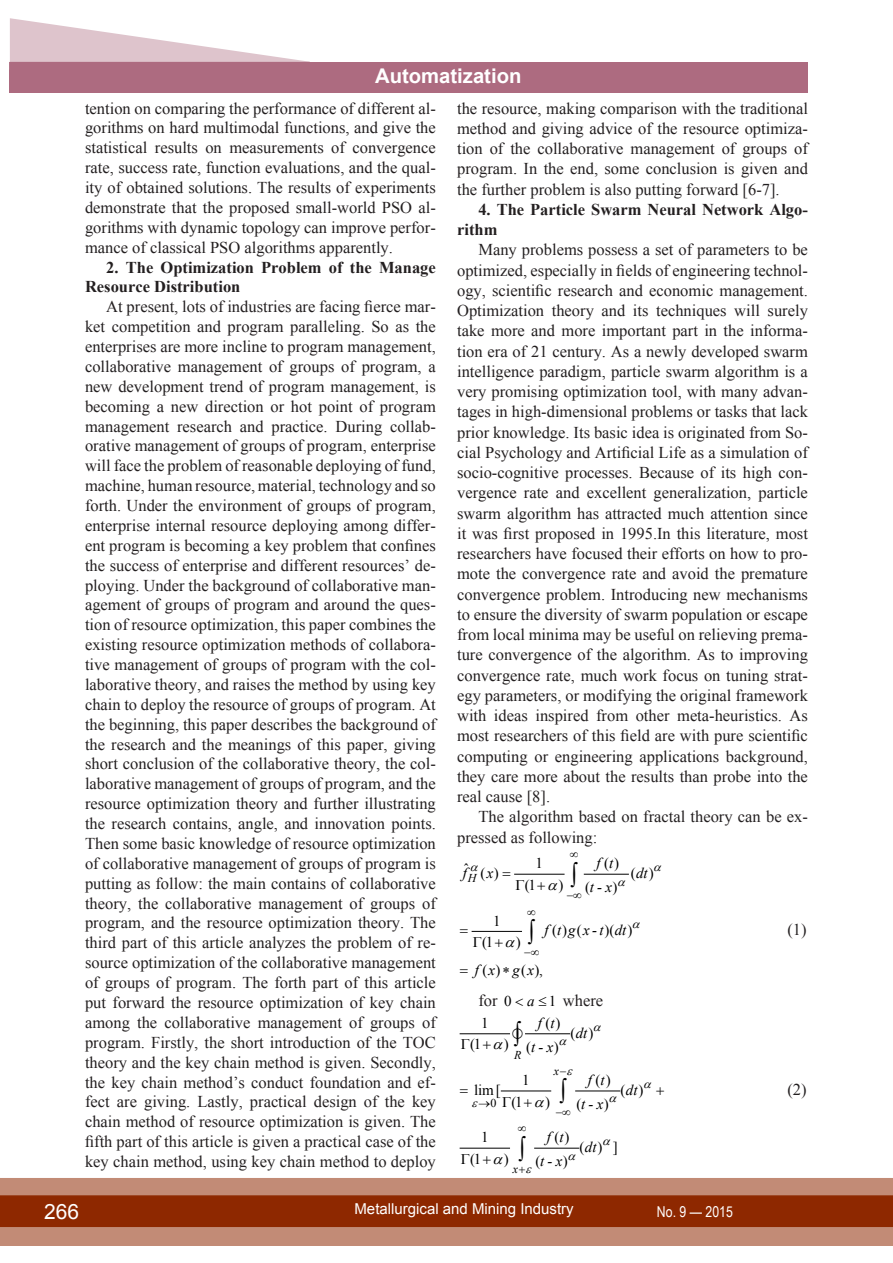
<style>
.page{position:relative;width:893px;height:1263px;background:#fff}
.page>*{position:absolute;margin:0;border:0;box-sizing:border-box;transform-origin:0 0}
.t1{font:21px "Arial";color:#fff}
.t2{font:700 20.25px "Arial";color:#fff}
.ОСНОВНОЙ{font:16.5px/20px "Times New Roman";color:#231f20;text-align:justify}
.ОСНОВНОЙ-2{font:700 16.5px/19.8px "Times New Roman";color:#231f20}
.Формула{font:16.5px "Times New Roman";color:#231f20}
.t3{font:15px "Times New Roman";color:#000}
.t4{font:italic 15px "Times New Roman";letter-spacing:.235em;color:#000}
.t5{font:15px "Arial";color:#fff}
.t6{font:15px "Arial Narrow";color:#fff}
.t7{font:italic 12px "Times New Roman";color:#000}
.t8{font:12px "Times New Roman";color:#000}
.s1{font-style:normal}
.s2{font-size:15px;color:#000}
.s3{font-style:italic;font-size:15px;color:#000}
.s4{color:#000}
.s5{font-style:italic}
</style>
<div class="page">
<div style="left:0;top:1178px;width:893px;height:68px;background:#c28b76"></div>
<div style="left:0;top:1195px;width:893px;height:32px;background:#8e2800;border:2px solid #8e2800"></div>
<div style="left:10px;top:62px;width:798px;height:30px;background:#ad6b80"></div>
<svg style="left:10px;top:18px;width:300px;height:44px"></svg>
<svg style="left:892px;top:1178px;width:1px;height:68px"></svg>
<hr style="left:515px;top:874px;width:49px;height:1px;background:#000">
<hr style="left:584px;top:874px;width:44px;height:1px;background:#000">
<hr style="left:472px;top:931px;width:49px;height:1px;background:#000">
<hr style="left:460px;top:1033px;width:49px;height:1px;background:#000">
<hr style="left:525px;top:1033px;width:45px;height:1px;background:#000">
<hr style="left:501px;top:1090px;width:50px;height:1px;background:#000">
<hr style="left:576px;top:1090px;width:44px;height:1px;background:#000">
<hr style="left:460px;top:1148px;width:49px;height:1px;background:#000">
<hr style="left:535px;top:1148px;width:44px;height:1px;background:#000">
<svg style="left:471px;top:930px;width:10px;height:2px"></svg>
<p class="t2" style="left:375px;top:62px;width:148px">Automatization</p>
<p class="ОСНОВНОЙ" style="left:85px;top:98px;width:352px">tention on comparing the performance of different al&shy;gorithms on hard multimodal functions, and give the statistical results on measurements of convergence rate, success rate, function evaluations, and the qual&shy;ity of obtained solutions. The results of experiments demonstrate that the proposed small-world PSO al&shy;gorithms with dynamic topology can improve perfor&shy;mance of classical PSO algorithms apparently.</p>
<p class="ОСНОВНОЙ-2" style="left:85px;top:257px;width:352px;text-indent:21px">2. The Optimization Problem of the Manage<br>Resource Distribution</p>
<p class="ОСНОВНОЙ" style="left:85px;top:296px;width:352px;text-indent:21px">At present, lots of industries are facing fierce mar&shy;ket competition and program paralleling. So as the enterprises are more incline to program management, collaborative management of groups of program, a new development trend of program management, is becoming a new direction or hot point of program management research and practice. During collab&shy;orative management of groups of program, enterprise will face the problem of reasonable deploying of fund, machine, human resource, material, technology and so forth. Under the environment of groups of program, enterprise internal resource deploying among differ&shy;ent program is becoming a key problem that confines the success of enterprise and different resources’ de&shy;ploying. Under the background of collaborative man&shy;agement of groups of program and around the ques&shy;tion of resource optimization, this paper combines the existing resource optimization methods of collabora&shy;tive management of groups of program with the col&shy;laborative theory, and raises the method by using key chain to deploy the resource of groups of program. At the beginning, this paper describes the background of the research and the meanings of this paper, giving short conclusion of the collaborative theory, the col&shy;laborative management of groups of program, and the resource optimization theory and further illustrating the research contains, angle, and innovation points.<br>Then some basic knowledge of resource optimization of collaborative management of groups of program is putting as follow: the main contains of collaborative theory, the collaborative management of groups of program, and the resource optimization theory. The third part of this article analyzes the problem of re&shy;source optimization of the collaborative management of groups of program. The forth part of this article put forward the resource optimization of key chain among the collaborative management of groups of program. Firstly, the short introduction of the TOC theory and the key chain method is given. Secondly, the key chain method’s conduct foundation and ef&shy;fect are giving. Lastly, practical design of the key chain method of resource optimization is given. The fifth part of this article is given a practical case of the key chain method, using key chain method to deploy</p>
<p class="ОСНОВНОЙ" style="left:457px;top:98px;width:352px">the resource, making comparison with the traditional method and giving advice of the resource optimiza&shy;tion of the collaborative management of groups of program. In the end, some conclusion is given and the further problem is also putting forward [6-7].</p>
<p class="ОСНОВНОЙ-2" style="left:457px;top:199px;width:352px;line-height:20.2px;text-indent:21px">4. The Particle Swarm Neural Network Algo&shy;rithm</p>
<p class="ОСНОВНОЙ" style="left:457px;top:239px;width:352px;text-indent:21px">Many problems possess a set of parameters to be optimized, especially in fields of engineering technol&shy;ogy, scientific research and economic management.<br>Optimization theory and its techniques will surely take more and more important part in the informa&shy;tion era of 21 century. As a newly developed swarm intelligence paradigm, particle swarm algorithm is a very promising optimization tool, with many advan&shy;tages in high-dimensional problems or tasks that lack prior knowledge. Its basic idea is originated from So&shy;cial Psychology and Artificial Life as a simulation of socio-cognitive processes. Because of its high con&shy;vergence rate and excellent generalization, particle swarm algorithm has attracted much attention since it was first proposed in 1995.In this literature, most researchers have focused their efforts on how to pro&shy;mote the convergence rate and avoid the premature convergence problem. Introducing new mechanisms to ensure the diversity of swarm population or escape from local minima may be useful on relieving prema&shy;ture convergence of the algorithm. As to improving convergence rate, much work focus on tuning strat&shy;egy parameters, or modifying the original framework with ideas inspired from other meta-heuristics. As most researchers of this field are with pure scientific computing or engineering applications background, they care more about the results than probe into the real cause [8].</p>
<p class="ОСНОВНОЙ" style="left:457px;top:806px;width:352px;text-indent:21px">The algorithm based on fractal theory can be ex&shy;pressed as following:</p>
<p class="t3" style="left:536px;top:853px;width:9px">1</p>
<p class="t3" style="left:604px;top:853px;width:17px">( )</p>
<p class="t4" style="left:596px;top:853px;width:18px">f t</p>
<p class="t3" style="left:464px;top:863px;width:36px">ˆ ()</p>
<p class="t3" style="left:631px;top:863px;width:25px">( )</p>
<p class="t3" style="left:525px;top:875px;width:13px">(1</p>
<p class="t3" style="left:558px;top:875px;width:6px">)</p>
<p class="t4" style="left:585px;top:877px;width:34px"><span class="s1">(</span>t-x<span class="s1">)</span></p>
<p class="t3" style="left:493px;top:910px;width:9px">1</p>
<p class="t3" style="left:552px;top:920px;width:31px">() (</p>
<p class="t3" style="left:604px;top:920px;width:29px">)( )</p>
<p class="t3" style="left:482px;top:932px;width:13px">(1</p>
<p class="t3" style="left:516px;top:932px;width:6px">)</p>
<p class="t3" style="left:482px;top:960px;width:29px">( )∗</p>
<p class="t3" style="left:521px;top:960px;width:23px">( ),</p>
<p class="t4" style="left:463px;top:862px;width:6px">f</p>
<p class="t4" style="left:487px;top:862px;width:8px">x</p>
<p class="t4" style="left:636px;top:862px;width:13px">dt</p>
<p class="t7" style="left:468px;top:870px;width:10px">H</p>
<p class="Формула" style="left:787px;top:918px;width:21px">(1)</p>
<p class="t4" style="left:544px;top:920px;width:84px">ftgx-t dt</p>
<p class="t4" style="left:475px;top:960px;width:61px">fx gx</p>
<p class="ОСНОВНОЙ" style="left:478px;top:991px;width:35px">for <span class="s2">0</span></p>
<p class="ОСНОВНОЙ" style="left:527px;top:991px;width:78px"><span class="s3">a</span> <span class="s4">≤</span> <span class="s2">1</span> where</p>
<p class="t3" style="left:481px;top:1013px;width:9px">1</p>
<p class="t3" style="left:545px;top:1013px;width:17px">( )</p>
<p class="t4" style="left:538px;top:1012px;width:18px">f t</p>
<p class="t3" style="left:570px;top:1022px;width:25px">( )</p>
<p class="t4" style="left:576px;top:1022px;width:13px">dt</p>
<p class="t4" style="left:588px;top:1070px;width:18px">f t</p>
<p class="t3" style="left:470px;top:1034px;width:13px">(1</p>
<p class="t3" style="left:504px;top:1037px;width:56px">) (<span class="s5">t-x</span>)</p>
<p class="t3" style="left:522px;top:1070px;width:9px">1</p>
<p class="t3" style="left:596px;top:1070px;width:17px">( )</p>
<p class="t7" style="left:514px;top:1046px;width:9px">R</p>
<p class="t7" style="left:554px;top:1063px;width:14px">x−</p>
<p class="Формула" style="left:787px;top:1078px;width:21px">(2)</p>
<p class="t3" style="left:474px;top:1079px;width:28px">lim[</p>
<p class="t3" style="left:620px;top:1079px;width:25px">( )</p>
<p class="t3" style="left:511px;top:1091px;width:13px">(1</p>
<p class="t3" style="left:545px;top:1091px;width:6px">)</p>
<p class="t4" style="left:576px;top:1094px;width:34px"><span class="s1">(</span>t-x<span class="s1">)</span></p>
<p class="t3" style="left:481px;top:1127px;width:9px">1</p>
<p class="t3" style="left:555px;top:1127px;width:17px">( )</p>
<p class="t4" style="left:626px;top:1079px;width:13px">dt</p>
<p class="t8" style="left:478px;top:1095px;width:19px">→0</p>
<p class="t4" style="left:547px;top:1127px;width:18px">f t</p>
<p class="t4" style="left:585px;top:1136px;width:13px">dt</p>
<p class="t3" style="left:579px;top:1137px;width:40px">()]</p>
<p class="t3" style="left:470px;top:1148px;width:13px">(1</p>
<p class="t3" style="left:504px;top:1148px;width:6px">)</p>
<p class="t4" style="left:535px;top:1151px;width:34px"><span class="s1">(</span>t-x<span class="s1">)</span></p>
<p class="t7" style="left:513px;top:1161px;width:7px">x</p>
<p class="t1" style="left:44px;top:1197px;width:37px">266</p>
<p class="t5" style="left:354px;top:1199px;width:221px">Metallurgical and Mining Industry</p>
<p class="t6" style="left:657px;top:1201px;width:77px">No. 9 — 2015</p>
</div>
